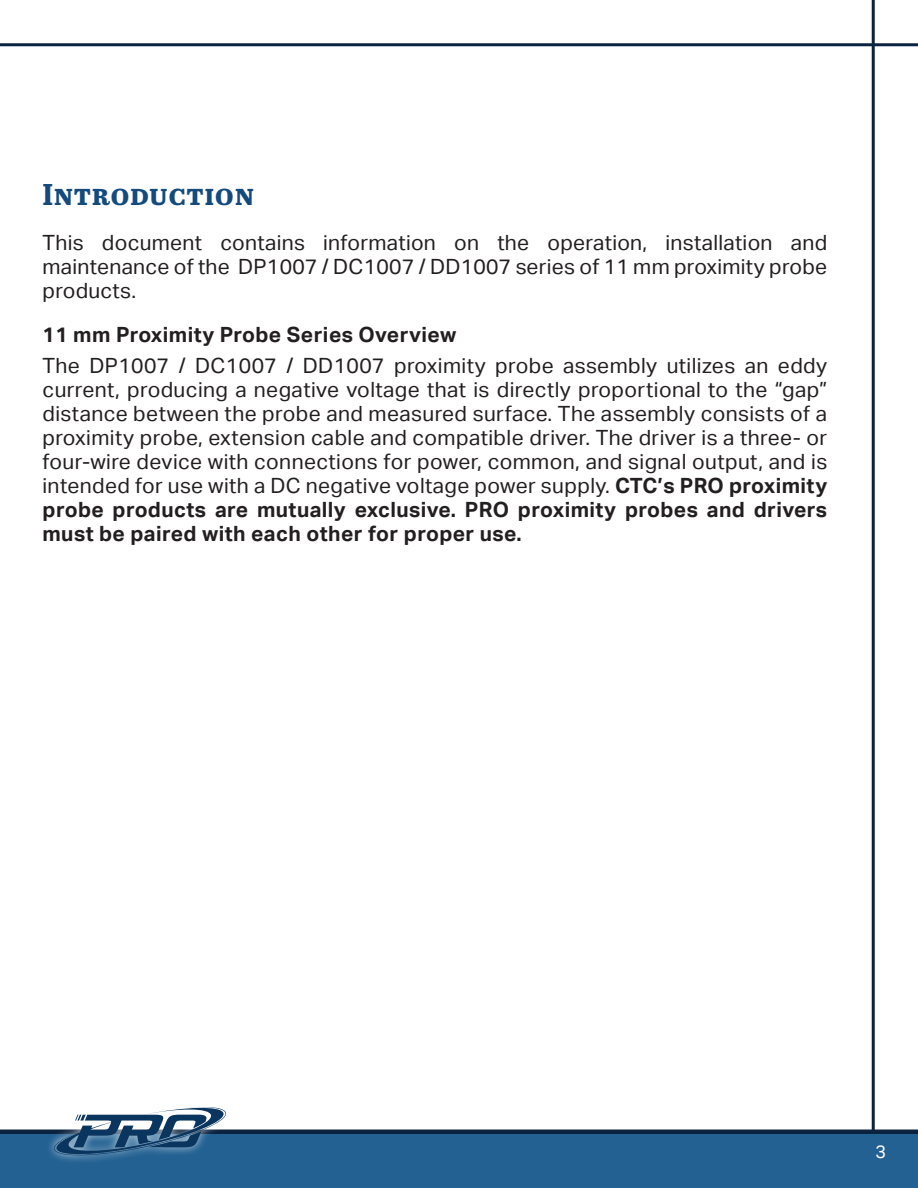
<style>
.page{position:relative;width:918px;height:1188px;background:#fff}
.page>*{position:absolute;margin:0;border:0;box-sizing:border-box;transform-origin:0 0}
.Heading{font:700 30px "Abril Text";letter-spacing:.02em;color:#144a7c}
.Body{font:21px/24px "Aktiv Grotesk";letter-spacing:.015em;color:#231f20;text-align:justify}
.Subheading{font:700 21px "Aktiv Grotesk";letter-spacing:.02em;color:#231f20}
.t1{font:18px "Aktiv Grotesk";color:#fff}
.s1{font-weight:700}
</style>
<div class="page">
<hr style="left:872px;top:0;width:3px;height:1188px;background:#0c2340">
<div style="left:0;top:1134px;width:918px;height:54px;background:#236192"></div>
<hr style="left:0;top:1130px;width:918px;height:4px;background:#0c2340">
<div style="left:45px;top:1098px;width:190px;height:67px;background:#fff;opacity:.75"></div>
<svg style="left:54px;top:1107px;width:172px;height:48px"></svg>
<hr style="left:0;top:43px;width:918px;height:3px;background:#0c2340">
<p class="Heading" style="left:43px;top:173px;width:213px">Introduction</p>
<p class="Body" style="left:43px;top:230px;width:786px">This document contains information on the operation, installation and maintenance of the DP1007 / DC1007 / DD1007 series of 11 mm proximity probe products.</p>
<p class="Subheading" style="left:43px;top:322px;width:415px">11 mm Proximity Probe Series Overview</p>
<p class="Body" style="left:43px;top:354px;width:786px">The DP1007 / DC1007 / DD1007 proximity probe assembly utilizes an eddy current, producing a negative voltage that is directly proportional to the “gap” distance between the probe and measured surface. The assembly consists of a proximity probe, extension cable and compatible driver. The driver is a three- or four-wire device with connections for power, common, and signal output, and is intended for use with a DC negative voltage power supply. <span class="s1">CTC’s PRO proximity probe products are mutually exclusive. PRO proximity probes and drivers must be paired with each other for proper use.</span></p>
<p class="t1" style="left:875px;top:1142px;width:12px">3</p>
</div>
